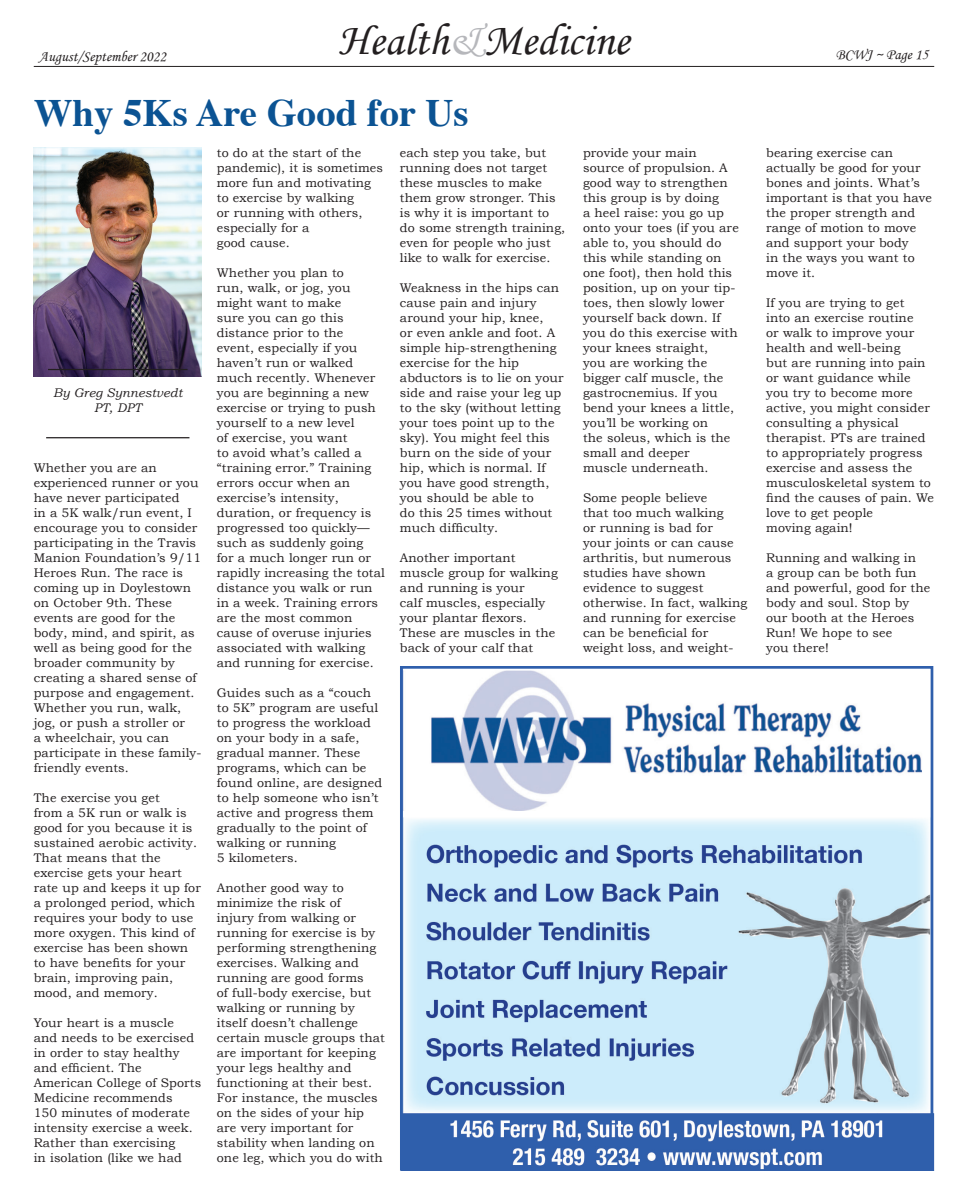
<style>
.page{position:relative;width:968px;height:1193px;background:#fff}
.page>*{position:absolute;margin:0;border:0;box-sizing:border-box;transform-origin:0 0}
.t1{font:45px "Monotype Corsiva";color:#231f20}
.t2{font:700 38.75px "Times";color:#0b5393}
.t3{font:15px "Monotype Corsiva";color:#231f20}
.t4{font:12.5px/15px "Bookman Old Style";letter-spacing:.01em;color:#231f20}
.t5{font:italic 12.5px "Bookman Old Style";letter-spacing:.01em;color:#231f20}
.s1{color:#b6b7bb}
</style>
<div class="page">
<hr style="left:34px;top:66px;width:900px;height:1px;background:#231f20">
<img style="left:34px;top:148px;width:168px;height:229px">
<hr style="left:48px;top:369px;width:140px;height:1px;background:#231f20">
<img style="left:400px;top:666px;width:534px;height:504px">
<hr style="left:46px;top:437px;width:143px;height:1px;background:#231f20">
<p class="t3" style="left:39px;top:47px;width:129px">August/September 2022</p>
<p class="t1" style="left:338px;top:12px;width:292px">Health<span class="s1">&amp;</span>Medicine</p>
<p class="t2" style="left:34px;top:76px;width:436px">Why 5Ks Are Good for Us</p>
<p class="t5" style="left:53px;top:385px;width:131px">By Greg Synnestvedt</p>
<p class="t5" style="left:94px;top:400px;width:49px">PT, DPT</p>
<p class="t4" style="left:34px;top:460px;width:169px">Whether you are an experienced runner or you have never participated<br>in a 5K walk/run event, I encourage you to consider participating in the Travis<br>Manion Foundation’s 9/11<br>Heroes Run. The race is coming up in Doylestown on October 9th. These events are good for the body, mind, and spirit, as well as being good for the broader community by creating a shared sense of purpose and engagement.<br>Whether you run, walk, jog, or push a stroller or<br>a wheelchair, you can participate in these family&shy;friendly events.</p>
<p class="t4" style="left:34px;top:790px;width:169px">The exercise you get<br>from a 5K run or walk is good for you because it is sustained aerobic activity.<br>That means that the exercise gets your heart rate up and keeps it up for a prolonged period, which requires your body to use more oxygen. This kind of exercise has been shown to have benefits for your brain, improving pain, mood, and memory.</p>
<p class="t4" style="left:34px;top:1015px;width:169px">Your heart is a muscle<br>and needs to be exercised in order to stay healthy and efficient. The<br>American College of Sports<br>Medicine recommends<br>150 minutes of moderate intensity exercise a week.<br>Rather than exercising<br>in isolation (like we had</p>
<p class="t4" style="left:217px;top:145px;width:168px">to do at the start of the pandemic), it is sometimes more fun and motivating to exercise by walking<br>or running with others, especially for a</p>
<p class="t4" style="left:217px;top:235px;width:75px">good cause.</p>
<p class="t4" style="left:217px;top:265px;width:129px">Whether you plan to</p>
<p class="t4" style="left:217px;top:280px;width:169px">run, walk, or jog, you might want to make<br>sure you can go this distance prior to the<br>event, especially if you haven’t run or walked much recently. Whenever you are beginning a new exercise or trying to push yourself to a new level<br>of exercise, you want<br>to avoid what’s called a “training error.” Training errors occur when an exercise’s intensity, duration, or frequency is progressed too quickly— such as suddenly going<br>for a much longer run or rapidly increasing the total distance you walk or run in a week. Training errors are the most common cause of overuse injuries associated with walking and running for exercise.</p>
<p class="t4" style="left:217px;top:685px;width:167px">Guides such as a “couch to 5K” program are useful to progress the workload on your body in a safe, gradual manner. These programs, which can be found online, are designed to help someone who isn’t active and progress them gradually to the point of walking or running</p>
<p class="t4" style="left:217px;top:850px;width:83px">5 kilometers.</p>
<p class="t4" style="left:217px;top:880px;width:169px">Another good way to minimize the risk of<br>injury from walking or running for exercise is by performing strengthening exercises. Walking and running are good forms<br>of full-body exercise, but walking or running by itself doesn’t challenge certain muscle groups that are important for keeping your legs healthy and functioning at their best.<br>For instance, the muscles on the sides of your hip are very important for stability when landing on one leg, which you do with</p>
<p class="t4" style="left:400px;top:145px;width:167px">each step you take, but running does not target these muscles to make them grow stronger. This is why it is important to do some strength training, even for people who just like to walk for exercise.</p>
<p class="t4" style="left:400px;top:280px;width:165px">Weakness in the hips can cause pain and injury around your hip, knee,<br>or even ankle and foot. A simple hip-strengthening exercise for the hip abductors is to lie on your side and raise your leg up to the sky (without letting your toes point up to the sky). You might feel this burn on the side of your hip, which is normal. If you have good strength, you should be able to<br>do this 25 times without much difficulty.</p>
<p class="t4" style="left:400px;top:550px;width:117px">Another important</p>
<p class="t4" style="left:400px;top:565px;width:159px">muscle group for walking and running is your</p>
<p class="t4" style="left:400px;top:595px;width:147px">calf muscles, especially your plantar flexors.</p>
<p class="t4" style="left:400px;top:625px;width:157px">These are muscles in the back of your calf that</p>
<p class="t4" style="left:583px;top:145px;width:115px">provide your main</p>
<p class="t4" style="left:583px;top:160px;width:157px">source of propulsion. A good way to strengthen this group is by doing<br>a heel raise: you go up onto your toes (if you are able to, you should do this while standing on one foot), then hold this position, up on your tip&shy;toes, then slowly lower yourself back down. If you do this exercise with your knees straight,<br>you are working the bigger calf muscle, the gastrocnemius. If you bend your knees a little, you’ll be working on</p>
<p class="t4" style="left:583px;top:430px;width:149px">the soleus, which is the small and deeper</p>
<p class="t4" style="left:583px;top:460px;width:127px">muscle underneath.</p>
<p class="t4" style="left:583px;top:490px;width:166px">Some people believe<br>that too much walking<br>or running is bad for<br>your joints or can cause arthritis, but numerous studies have shown evidence to suggest otherwise. In fact, walking and running for exercise can be beneficial for weight loss, and weight-</p>
<p class="t3" style="left:835px;top:45px;width:94px">BCWJ ~ Page 15</p>
<p class="t4" style="left:766px;top:145px;width:167px">bearing exercise can actually be good for your bones and joints. What’s important is that you have the proper strength and range of motion to move and support your body<br>in the ways you want to move it.</p>
<p class="t4" style="left:766px;top:295px;width:169px">If you are trying to get<br>into an exercise routine<br>or walk to improve your health and well-being<br>but are running into pain or want guidance while you try to become more active, you might consider consulting a physical therapist. PTs are trained to appropriately progress exercise and assess the musculoskeletal system to find the causes of pain. We love to get people</p>
<p class="t4" style="left:766px;top:520px;width:88px">moving again!</p>
<p class="t4" style="left:766px;top:550px;width:166px">Running and walking in<br>a group can be both fun and powerful, good for the body and soul. Stop by our booth at the Heroes<br>Run! We hope to see</p>
<p class="t4" style="left:766px;top:640px;width:64px">you there!</p>
</div>
